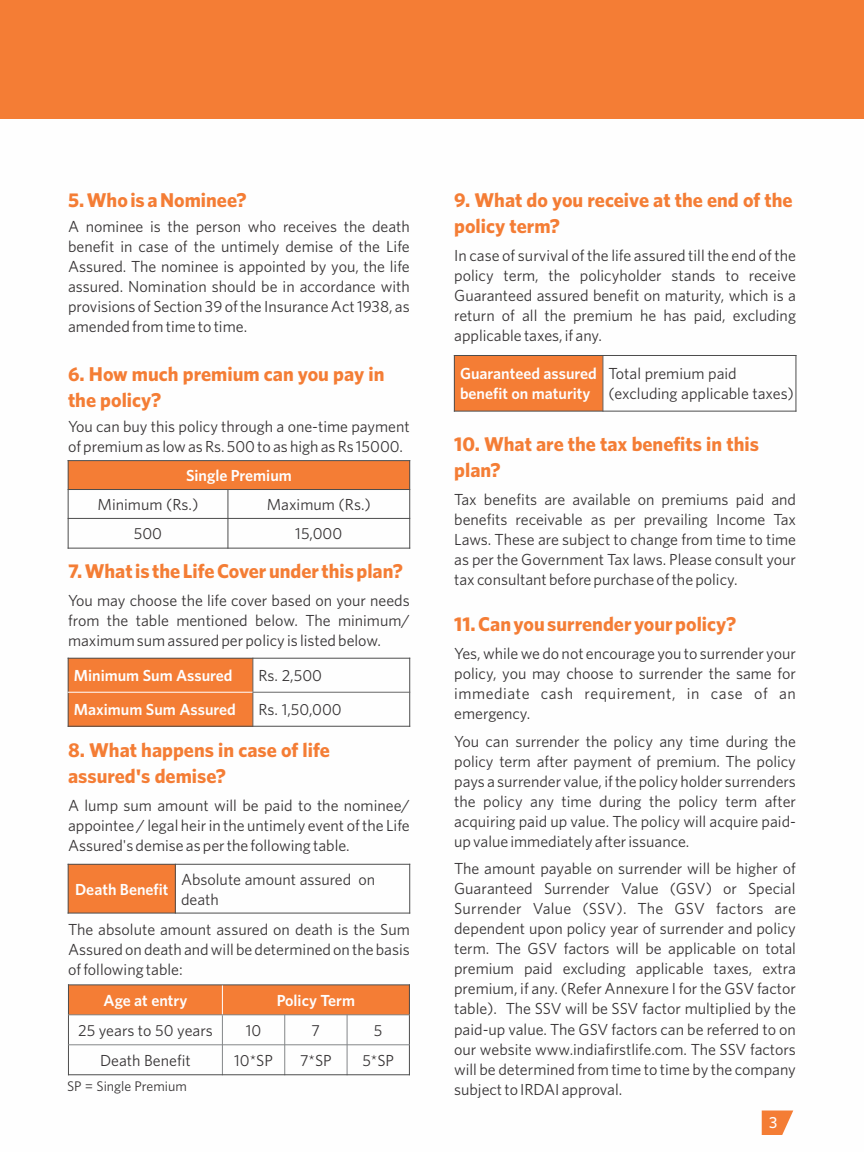
<style>
.page{position:relative;width:864px;height:1152px;background:#fff}
.page>*{position:absolute;margin:0;border:0;box-sizing:border-box;transform-origin:0 0}
.t1{font:700 20px/25.4px "Whitney";color:#f47d35}
.t2{font:16px/20px "Whitney";color:#373435;text-align:justify}
.t3{font:600 16px/20.2px "Whitney";color:#fefefe}
.t4{font:500 16px "Whitney";color:#fefefe}
.t5{font:14px "Whitney";color:#373435}
</style>
<div class="page">
<div style="left:0;top:0;width:864px;height:119px;background:#f47d35"></div>
<svg style="left:762px;top:1111px;width:31px;height:24px"></svg>
<div style="left:68px;top:461px;width:342px;height:29px;background:#f47d35"></div>
<hr style="left:68px;top:460px;width:1px;height:89px;background:#4d4d4d">
<hr style="left:227px;top:489px;width:1px;height:60px;background:#4d4d4d">
<hr style="left:409px;top:460px;width:1px;height:89px;background:#4d4d4d">
<hr style="left:68px;top:548px;width:342px;height:1px;background:#4d4d4d">
<hr style="left:68px;top:518px;width:342px;height:1px;background:#4d4d4d">
<hr style="left:68px;top:489px;width:342px;height:1px;background:#4d4d4d">
<hr style="left:68px;top:460px;width:342px;height:1px;background:#4d4d4d">
<div style="left:68px;top:658px;width:185px;height:34px;background:#f47d35"></div>
<div style="left:68px;top:692px;width:185px;height:34px;background:#f47d35"></div>
<hr style="left:68px;top:658px;width:1px;height:69px;background:#4d4d4d">
<hr style="left:252px;top:658px;width:1px;height:69px;background:#666">
<hr style="left:409px;top:658px;width:1px;height:69px;background:#4d4d4d">
<hr style="left:68px;top:726px;width:342px;height:1px;background:#4d4d4d">
<hr style="left:68px;top:692px;width:185px;height:1px;background:#fff">
<hr style="left:252px;top:692px;width:158px;height:1px;background:#666">
<hr style="left:68px;top:658px;width:342px;height:1px;background:#4d4d4d">
<div style="left:68px;top:864px;width:107px;height:49px;background:#f47d35"></div>
<hr style="left:68px;top:864px;width:1px;height:50px;background:#4d4d4d">
<hr style="left:175px;top:864px;width:1px;height:50px;background:#4d4d4d">
<hr style="left:409px;top:864px;width:1px;height:50px;background:#4d4d4d">
<hr style="left:68px;top:913px;width:342px;height:1px;background:#4d4d4d">
<hr style="left:68px;top:864px;width:342px;height:1px;background:#4d4d4d">
<div style="left:454px;top:355px;width:149px;height:56px;background:#f47d35"></div>
<hr style="left:454px;top:355px;width:1px;height:57px;background:#4d4d4d">
<hr style="left:602px;top:355px;width:1px;height:57px;background:#666">
<hr style="left:795px;top:355px;width:1px;height:57px;background:#4d4d4d">
<hr style="left:454px;top:411px;width:342px;height:1px;background:#4d4d4d">
<hr style="left:454px;top:355px;width:342px;height:1px;background:#4d4d4d">
<div style="left:68px;top:985px;width:154px;height:30px;background:#f47d35"></div>
<div style="left:222px;top:985px;width:187px;height:30px;background:#f47d35"></div>
<hr style="left:68px;top:984px;width:1px;height:91px;background:#4d4d4d">
<hr style="left:222px;top:1014px;width:1px;height:61px;background:#848688">
<hr style="left:222px;top:984px;width:1px;height:31px;background:#fefefe">
<hr style="left:284px;top:1014px;width:1px;height:61px;background:#848688">
<hr style="left:347px;top:1014px;width:1px;height:61px;background:#848688">
<hr style="left:409px;top:984px;width:1px;height:91px;background:#4d4d4d">
<hr style="left:68px;top:1074px;width:342px;height:1px;background:#4d4d4d">
<hr style="left:68px;top:1044px;width:342px;height:1px;background:#848688">
<hr style="left:68px;top:1014px;width:342px;height:1px;background:#848688">
<hr style="left:68px;top:984px;width:342px;height:1px;background:#4d4d4d">
<p class="t1" style="left:68px;top:189px;width:180px">5. Who is a Nominee?</p>
<p class="t2" style="left:68px;top:217px;width:343px">A nominee is the person who receives the death benefit in case of the untimely demise of the Life Assured. The nominee is appointed by you, the life assured. Nomination should be in accordance with provisions of Section 39 of the Insurance Act 1938, as amended from time to time.</p>
<p class="t1" style="left:68px;top:363px;width:318px">6. How much premium can you pay in the policy?</p>
<p class="t2" style="left:68px;top:417px;width:343px">You can buy this policy through a one-time payment of premium as low as Rs. 500 to as high as Rs 15000.</p>
<p class="t3" style="left:186px;top:467px;width:107px">Single Premium</p>
<p class="t2" style="left:98px;top:496px;width:102px">Minimum (Rs.)</p>
<p class="t2" style="left:267px;top:496px;width:106px">Maximum (Rs.)</p>
<p class="t2" style="left:134px;top:525px;width:30px">500</p>
<p class="t2" style="left:295px;top:525px;width:49px">15,000</p>
<p class="t1" style="left:68px;top:560px;width:336px">7. What is the Life Cover under this plan?</p>
<p class="t2" style="left:68px;top:592px;width:343px">You may choose the life cover based on your needs from the table mentioned below. The minimum/ maximum sum assured per policy is listed below.</p>
<p class="t3" style="left:74px;top:667px;width:160px">Minimum Sum Assured</p>
<p class="t2" style="left:259px;top:667px;width:65px">Rs. 2,500</p>
<p class="t3" style="left:74px;top:701px;width:163px">Maximum Sum Assured</p>
<p class="t2" style="left:259px;top:701px;width:85px">Rs. 1,50,000</p>
<p class="t1" style="left:68px;top:739px;width:263px">8. What happens in case of life assured's demise?</p>
<p class="t2" style="left:68px;top:797px;width:343px">A lump sum amount will be paid to the nominee/ appointee / legal heir in the untimely event of the Life Assured's demise as per the following table.</p>
<p class="t3" style="left:75px;top:880px;width:95px">Death Benefit</p>
<p class="t2" style="left:181px;top:870px;width:196px">Absolute amount assured on death</p>
<p class="t2" style="left:68px;top:921px;width:343px">The absolute amount assured on death is the Sum Assured on death and will be determined on the basis of following table:</p>
<p class="t3" style="left:104px;top:991px;width:85px">Age at entry</p>
<p class="t3" style="left:277px;top:991px;width:80px">Policy Term</p>
<p class="t2" style="left:78px;top:1021px;width:136px">25 years to 50 years</p>
<p class="t2" style="left:246px;top:1021px;width:17px">10</p>
<p class="t2" style="left:312px;top:1021px;width:10px">7</p>
<p class="t2" style="left:374px;top:1021px;width:10px">5</p>
<p class="t2" style="left:100px;top:1051px;width:92px">Death Benefit</p>
<p class="t2" style="left:234px;top:1051px;width:40px">10*SP</p>
<p class="t2" style="left:300px;top:1051px;width:33px">7*SP</p>
<p class="t2" style="left:362px;top:1051px;width:33px">5*SP</p>
<p class="t5" style="left:67px;top:1081px;width:121px">SP = Single Premium</p>
<p class="t1" style="left:454px;top:189px;width:340px">9. What do you receive at the end of the policy term?</p>
<p class="t2" style="left:454px;top:247px;width:343px">In case of survival of the life assured till the end of the policy term, the policyholder stands to receive Guaranteed assured benefit on maturity, which is a return of all the premium he has paid, excluding applicable taxes, if any.</p>
<p class="t3" style="left:460px;top:365px;width:138px">Guaranteed assured benefit on maturity</p>
<p class="t2" style="left:609px;top:365px;width:187px">Total premium paid (excluding applicable taxes)</p>
<p class="t1" style="left:454px;top:433px;width:306px">10. What are the tax benefits in this plan?</p>
<p class="t2" style="left:454px;top:491px;width:343px">Tax benefits are available on premiums paid and benefits receivable as per prevailing Income Tax Laws. These are subject to change from time to time as per the Government Tax laws. Please consult your tax consultant before purchase of the policy.</p>
<p class="t1" style="left:454px;top:613px;width:283px">11. Can you surrender your policy?</p>
<p class="t2" style="left:454px;top:645px;width:343px">Yes, while we do not encourage you to surrender your policy, you may choose to surrender the same for immediate cash requirement, in case of an emergency.</p>
<p class="t2" style="left:454px;top:732px;width:343px">You can surrender the policy any time during the policy term after payment of premium. The policy pays a surrender value, if the policy holder surrenders the policy any time during the policy term after acquiring paid up value. The policy will acquire paid&shy;up value immediately after issuance.</p>
<p class="t2" style="left:454px;top:860px;width:343px">The amount payable on surrender will be higher of Guaranteed Surrender Value (GSV) or Special Surrender Value (SSV). The GSV factors are dependent upon policy year of surrender and policy term. The GSV factors will be applicable on total premium paid excluding applicable taxes, extra premium, if any. (Refer Annexure I for the GSV factor table). The SSV will be SSV factor multiplied by the paid-up value. The GSV factors can be referred to on our website www.indiafirstlife.com. The SSV factors will be determined from time to time by the company subject to IRDAI approval.</p>
<p class="t4" style="left:769px;top:1117px;width:10px">3</p>
</div>
